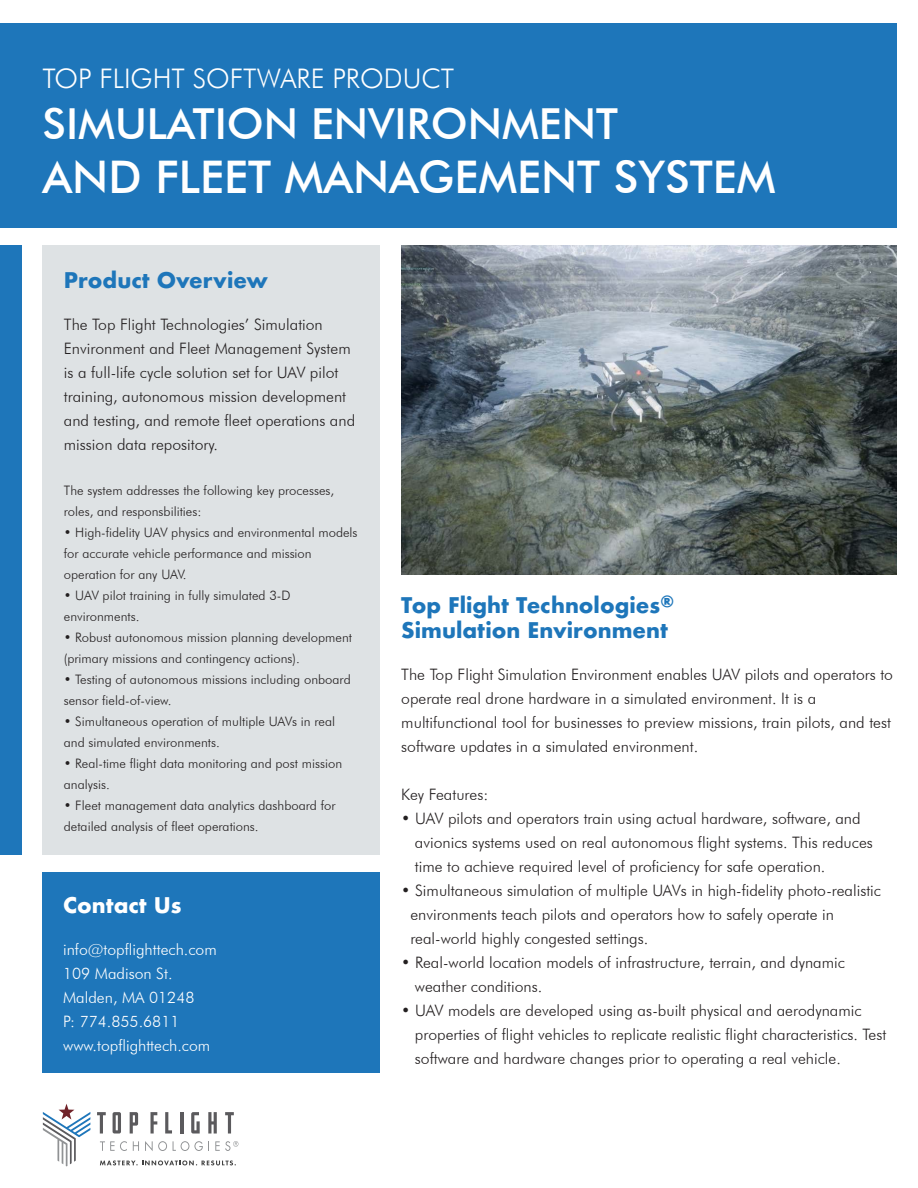
<style>
.page{position:relative;width:918px;height:1188px;background:#fff}
.page>*{position:absolute;margin:0;border:0;box-sizing:border-box;transform-origin:0 0}
.t1{font:500 45px "Futura BT";color:#fff}
.t2{font:500 42.75px "Futura BT";color:#fff}
.t3{font:300 27px "Futura BT";color:#fff}
.t4{font:700 21px/25.2px "Futura";color:#1e76ba}
.t5{font:700 21px "Futura";color:#fff}
.t6{font:300 15.75px/24px "Futura BT";color:#231f20}
.t7{font:300 15.75px/24px "Futura BT";color:#fff}
.t8{font:300 13.05px/21px "Futura BT";color:#231f20}
</style>
<div class="page">
<img style="left:401px;top:246px;width:496px;height:328px">
<div style="left:0;top:23px;width:897px;height:205px;background:#1e76ba"></div>
<div style="left:0;top:246px;width:21px;height:609px;background:#1e76ba"></div>
<div style="left:43px;top:246px;width:337px;height:609px;background:#dee2e4"></div>
<div style="left:42px;top:873px;width:338px;height:200px;background:#1e76ba"></div>
<svg style="left:97px;top:1112px;width:9px;height:22px"></svg>
<svg style="left:113px;top:1112px;width:8px;height:22px"></svg>
<svg style="left:130px;top:1112px;width:8px;height:22px"></svg>
<svg style="left:151px;top:1112px;width:6px;height:22px"></svg>
<svg style="left:165px;top:1112px;width:7px;height:22px"></svg>
<hr style="left:180px;top:1112px;width:4px;height:22px;background:#5b5a5d">
<svg style="left:191px;top:1112px;width:9px;height:22px"></svg>
<svg style="left:208px;top:1112px;width:9px;height:22px"></svg>
<svg style="left:225px;top:1112px;width:9px;height:22px"></svg>
<svg style="left:100px;top:1141px;width:27px;height:10px"></svg>
<svg style="left:133px;top:1141px;width:6px;height:10px"></svg>
<svg style="left:145px;top:1141px;width:22px;height:10px"></svg>
<svg style="left:173px;top:1141px;width:36px;height:10px"></svg>
<svg style="left:215px;top:1141px;width:23px;height:10px"></svg>
<svg style="left:43px;top:1104px;width:47px;height:62px"></svg>
<svg style="left:100px;top:1160px;width:136px;height:5px"></svg>
<h3 class="t3" style="left:43px;top:62px;width:413px">TOP FLIGHT SOFTWARE PRODUCT</h3>
<h2 class="t2" style="left:43px;top:98px;width:577px">SIMULATION ENVIRONMENT</h2>
<h1 class="t1" style="left:43px;top:150px;width:735px">AND FLEET MANAGEMENT SYSTEM</h1>
<h3 class="t4" style="left:64px;top:267px;width:206px">Product Overview</h3>
<p class="t6" style="left:64px;top:312px;width:293px">The Top Flight Technologies’ Simulation Environment and Fleet Management System is a full-life cycle solution set for UAV pilot training, autonomous mission development and testing, and remote fleet operations and mission data repository.</p>
<p class="t8" style="left:64px;top:479px;width:272px">The system addresses the following key processes, roles, and responsbilities:</p>
<p class="t8" style="left:64px;top:521px;width:295px">• High-fidelity UAV physics and environmental models for accurate vehicle performance and mission operation for any UAV.</p>
<p class="t8" style="left:64px;top:584px;width:228px">• UAV pilot training in fully simulated 3-D environments.</p>
<p class="t8" style="left:64px;top:626px;width:290px">• Robust autonomous mission planning development (primary missions and contingency actions).</p>
<p class="t8" style="left:64px;top:668px;width:288px">• Testing of autonomous missions including onboard sensor field-of-view.</p>
<p class="t8" style="left:64px;top:710px;width:273px">• Simultaneous operation of multiple UAVs in real and simulated environments.</p>
<p class="t8" style="left:64px;top:752px;width:280px">• Real-time flight data monitoring and post mission analysis.</p>
<p class="t8" style="left:64px;top:794px;width:273px">• Fleet management data analytics dashboard for detailed analysis of fleet operations.</p>
<h3 class="t5" style="left:63px;top:890px;width:120px">Contact Us</h3>
<p class="t7" style="left:63px;top:937px;width:155px">info@topflighttech.com<br>109 Madison St.<br>Malden, MA 01248<br>P: 774.855.6811 www.topflighttech.com</p>
<h3 class="t4" style="left:401px;top:592px;width:275px">Top Flight Technologies<sup>®<br></sup>Simulation Environment</h3>
<p class="t6" style="left:401px;top:662px;width:493px">The Top Flight Simulation Environment enables UAV pilots and operators to operate real drone hardware in a simulated environment. It is a multifunctional tool for businesses to preview missions, train pilots, and test software updates in a simulated environment.</p>
<p class="t6" style="left:401px;top:782px;width:89px">Key Features:</p>
<p class="t6" style="left:415px;top:806px;width:460px;text-indent:-14px">• UAV pilots and operators train using actual hardware, software, and avionics systems used on real autonomous flight systems. This reduces time to achieve required level of proficiency for safe operation.</p>
<p class="t6" style="left:410px;top:878px;width:472px;text-indent:-9px">• Simultaneous simulation of multiple UAVs in high-fidelity photo-realistic environments teach pilots and operators how to safely operate in real-world highly congested settings.</p>
<p class="t6" style="left:415px;top:950px;width:432px;text-indent:-14px">• Real-world location models of infrastructure, terrain, and dynamic weather conditions.</p>
<p class="t6" style="left:415px;top:998px;width:473px;text-indent:-14px">• UAV models are developed using as-built physical and aerodynamic properties of flight vehicles to replicate realistic flight characteristics. Test software and hardware changes prior to operating a real vehicle.</p>
</div>
